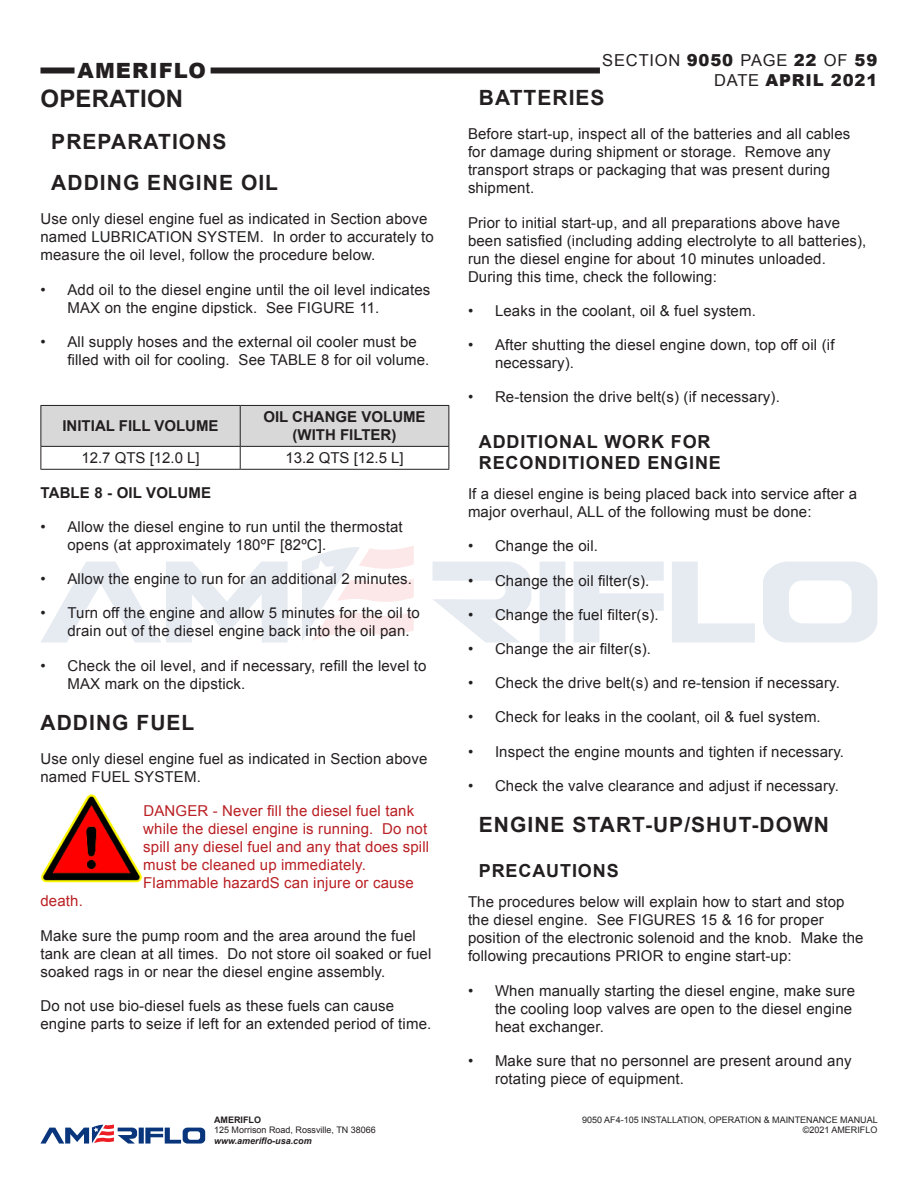
<style>
.page{position:relative;width:918px;height:1188px;background:#fff}
.page>*{position:absolute;margin:0;border:0;box-sizing:border-box;transform-origin:0 0}
.Body{font:700 24px "Arial";letter-spacing:.01em;color:#231f20}
.Head_2{font:700 21px "Arial";letter-spacing:.05em;color:#231f20}
.Body-2{font:700 21px "Arial";letter-spacing:.05em;color:#231f20}
.t1{font:900 21px "Arial";letter-spacing:.05em;color:#231f20}
.Head_3{font:700 18px/21.6px "Arial";letter-spacing:.05em;color:#231f20}
.t2{font:16.5px "Arial";letter-spacing:.05em;color:#231f20}
.t3{font:900 16.5px "Arial";letter-spacing:.05em;color:#231f20}
.Body-3{font:15px/18px "Arial";letter-spacing:.01em;color:#231f20}
.Body-4{font:15px/18px "Arial";letter-spacing:.01em;color:#ba2024}
.Body-5{font:700 15px/18px "Arial";color:#231f20;text-align:center}
.t4{font:9px/10.8px "Arial";color:#231f20;text-align:right}
.t5{font:italic 700 9px "Arial";color:#231f20}
.t6{font:700 9px "Arial";color:#231f20}
.s1{font-weight:900}
.s2{font-weight:400}
</style>
<div class="page">
<div style="left:139px;top:1128px;width:5px;height:16px;background:#08357c"></div>
<svg style="left:145px;top:1128px;width:60px;height:16px"></svg>
<svg style="left:41px;top:1124px;width:96px;height:20px"></svg>
<div style="left:40px;top:68px;width:35px;height:6px;background:#231f20"></div>
<div style="left:211px;top:68px;width:389px;height:6px;background:#231f20"></div>
<svg style="left:41px;top:562px;width:247px;height:81px"></svg>
<div style="left:540px;top:562px;width:25px;height:81px;background:#e6ebf2"></div>
<svg style="left:574px;top:562px;width:90px;height:81px"></svg>
<svg style="left:672px;top:562px;width:83px;height:81px"></svg>
<svg style="left:763px;top:562px;width:114px;height:81px"></svg>
<svg style="left:302px;top:546px;width:112px;height:95px"></svg>
<svg style="left:432px;top:562px;width:99px;height:81px"></svg>
<svg style="left:40px;top:405px;width:409px;height:64px"></svg>
<hr style="left:40px;top:469px;width:200px;height:1px;background:#231f20">
<hr style="left:240px;top:469px;width:209px;height:1px;background:#231f20">
<img style="left:41px;top:794px;width:102px;height:89px">
<h2 class="t1" style="left:78px;top:55px;width:130px">AMERIFLO</h2>
<p class="Body" style="left:40px;top:83px;width:144px">OPERATION</p>
<p class="Head_2" style="left:51px;top:128px;width:177px">PREPARATIONS</p>
<p class="Head_2" style="left:51px;top:169px;width:228px">ADDING ENGINE OIL</p>
<p class="Body-3" style="left:40px;top:210px;width:395px">Use only diesel engine fuel as indicated in Section above named LUBRICATION SYSTEM. In order to accurately to measure the oil level, follow the procedure below.</p>
<p class="Body-3" style="left:68px;top:281px;width:364px;text-indent:-27px">• Add oil to the diesel engine until the oil level indicates<br>MAX on the engine dipstick. See FIGURE 11.</p>
<p class="Body-3" style="left:68px;top:333px;width:364px;text-indent:-27px">• All supply hoses and the external oil cooler must be filled with oil for cooling. See TABLE 8 for oil volume.</p>
<p class="Body-5" style="left:62px;top:418px;width:158px">INITIAL FILL VOLUME</p>
<p class="Body-5" style="left:263px;top:409px;width:164px">OIL CHANGE VOLUME (WITH FILTER)</p>
<p class="Body-3" style="left:81px;top:449px;width:120px">12.7 QTS [12.0 L]</p>
<p class="Body-3" style="left:285px;top:449px;width:120px">13.2 QTS [12.5 L]</p>
<p class="Body-5" style="left:40px;top:484px;width:172px">TABLE 8 - OIL VOLUME</p>
<p class="Body-3" style="left:68px;top:518px;width:337px;text-indent:-27px">• Allow the diesel engine to run until the thermostat opens (at approximately 180ºF [82ºC].</p>
<p class="Body-3" style="left:40px;top:570px;width:373px">• Allow the engine to run for an additional 2 minutes.</p>
<p class="Body-3" style="left:68px;top:604px;width:354px;text-indent:-27px">• Turn off the engine and allow 5 minutes for the oil to drain out of the diesel engine back into the oil pan.</p>
<p class="Body-3" style="left:68px;top:657px;width:361px;text-indent:-27px">• Check the oil level, and if necessary, refill the level to<br>MAX mark on the dipstick.</p>
<p class="Body-2" style="left:40px;top:709px;width:155px">ADDING FUEL</p>
<p class="Body-3" style="left:40px;top:750px;width:388px">Use only diesel engine fuel as indicated in Section above named FUEL SYSTEM.</p>
<p class="Body-4" style="left:143px;top:802px;width:287px">DANGER - Never fill the diesel fuel tank while the diesel engine is running. Do not spill any diesel fuel and any that does spill must be cleaned up immediately.<br>Flammable hazardS can injure or cause</p>
<p class="Body-4" style="left:40px;top:892px;width:44px">death.</p>
<p class="Body-3" style="left:40px;top:927px;width:392px">Make sure the pump room and the area around the fuel tank are clean at all times. Do not store oil soaked or fuel soaked rags in or near the diesel engine assembly.</p>
<p class="Body-3" style="left:40px;top:997px;width:392px">Do not use bio-diesel fuels as these fuels can cause engine parts to seize if left for an extended period of time.</p>
<p class="t6" style="left:214px;top:1113px;width:48px">AMERIFLO</p>
<p class="t4" style="left:214px;top:1125px;width:163px">125 Morrison Road, Rossville, TN 38066</p>
<p class="t5" style="left:214px;top:1135px;width:99px">www.ameriflo-usa.com</p>
<p class="t2" style="left:602px;top:49px;width:277px">SECTION <span class="s1">9050</span> PAGE <span class="s1">22</span> OF <span class="s1">59</span></p>
<p class="t3" style="left:714px;top:68px;width:165px"><span class="s2">DATE</span> APRIL 2021</p>
<p class="Head_2" style="left:479px;top:84px;width:127px">BATTERIES</p>
<p class="Body-3" style="left:468px;top:125px;width:384px">Before start-up, inspect all of the batteries and all cables for damage during shipment or storage. Remove any transport straps or packaging that was present during shipment.</p>
<p class="Body-3" style="left:468px;top:214px;width:400px">Prior to initial start-up, and all preparations above have been satisfied (including adding electrolyte to all batteries), run the diesel engine for about 10 minutes unloaded.<br>During this time, check the following:</p>
<p class="Body-3" style="left:468px;top:302px;width:289px">• Leaks in the coolant, oil &amp; fuel system.</p>
<p class="Body-3" style="left:495px;top:336px;width:341px;text-indent:-27px">• After shutting the diesel engine down, top off oil (if necessary).</p>
<p class="Body-3" style="left:468px;top:388px;width:313px">• Re-tension the drive belt(s) (if necessary).</p>
<p class="Head_3" style="left:479px;top:431px;width:244px">ADDITIONAL WORK FOR<br>RECONDITIONED ENGINE</p>
<p class="Body-3" style="left:468px;top:485px;width:391px">If a diesel engine is being placed back into service after a major overhaul, ALL of the following must be done:</p>
<p class="Body-3" style="left:468px;top:537px;width:131px">• Change the oil.</p>
<p class="Body-3" style="left:468px;top:571px;width:183px">• Change the oil filter(s).</p>
<p class="Body-3" style="left:468px;top:606px;width:192px">• Change the fuel filter(s).</p>
<p class="Body-3" style="left:468px;top:640px;width:185px">• Change the air filter(s).</p>
<p class="Body-3" style="left:468px;top:674px;width:373px">• Check the drive belt(s) and re-tension if necessary.</p>
<p class="Body-3" style="left:468px;top:708px;width:354px">• Check for leaks in the coolant, oil &amp; fuel system.</p>
<p class="Body-3" style="left:468px;top:742px;width:378px">• Inspect the engine mounts and tighten if necessary.</p>
<p class="Body-3" style="left:468px;top:777px;width:372px">• Check the valve clearance and adjust if necessary.</p>
<p class="Head_2" style="left:479px;top:811px;width:352px">ENGINE START-UP/SHUT-DOWN</p>
<p class="Head_3" style="left:479px;top:861px;width:142px">PRECAUTIONS</p>
<p class="Body-3" style="left:468px;top:893px;width:397px">The procedures below will explain how to start and stop the diesel engine. See FIGURES 15 &amp; 16 for proper position of the electronic solenoid and the knob. Make the following precautions PRIOR to engine start-up:</p>
<p class="Body-3" style="left:495px;top:981px;width:362px;text-indent:-27px">• When manually starting the diesel engine, make sure the cooling loop valves are open to the diesel engine heat exchanger.</p>
<p class="Body-3" style="left:495px;top:1052px;width:358px;text-indent:-27px">• Make sure that no personnel are present around any rotating piece of equipment.</p>
<p class="t4" style="left:582px;top:1114px;width:297px">9050 AF4-105 INSTALLATION, OPERATION &amp; MAINTENANCE MANUAL ©2021 AMERIFLO</p>
</div>
